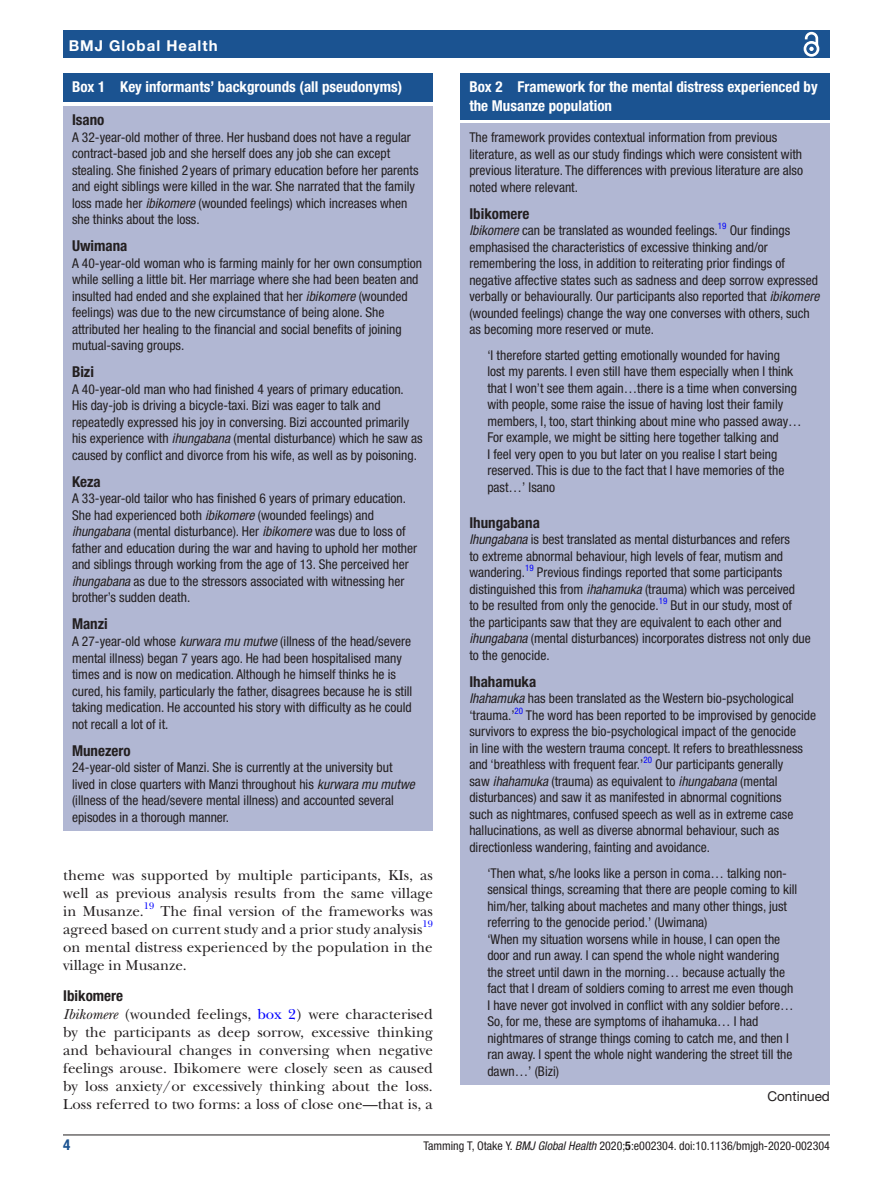
<style>
.page{position:relative;width:893px;height:1191px;background:#fff}
.page>*{position:absolute;margin:0;border:0;box-sizing:border-box;transform-origin:0 0}
.t1{font:15px/18px "New Baskerville";color:#231f20;text-align:justify}
.t2{font:700 condensed 15px/18px "Helvetica Neue LT Std";color:#fff}
.t3{font:700 condensed 15px "Helvetica Neue LT Std";color:#231f20}
.t4{font:700 15px "Helvetica Neue LT Std";letter-spacing:.065em;color:#fff}
.t5{font:700 condensed 15px "Helvetica Neue LT Std";color:#1b5391}
.t6{font:condensed 13.5px/16.5px "Helvetica Neue LT Std";color:#231f20}
.t7{font:13.5px "Helvetica Neue LT Std";color:#231f20}
.t8{font:condensed 12px "Helvetica Neue LT Std";color:#231f20}
.t9{font:9.9px "New Baskerville";color:#00f}
.s1{font-style:italic}
.s2{color:#00f}
.s3{font-weight:700}
</style>
<div class="page">
<hr style="left:63px;top:1134px;width:767px;height:1px;background:#231f20">
<div style="left:63px;top:31px;width:767px;height:27px;background:#1b5391"></div>
<svg style="left:803px;top:31px;width:17px;height:26px"></svg>
<div style="left:63px;top:73px;width:370px;height:28px;background:#1b5391"></div>
<div style="left:63px;top:106px;width:370px;height:724px;background:#b1b7d3"></div>
<div style="left:460px;top:73px;width:370px;height:46px;background:#1b5391"></div>
<div style="left:460px;top:124px;width:370px;height:960px;background:#b1b7d3"></div>
<p class="t4" style="left:69px;top:36px;width:150px">BMJ Global Health</p>
<p class="t2" style="left:72px;top:78px;width:332px">Box 1 Key informants’ backgrounds (all pseudonyms)</p>
<p class="t3" style="left:72px;top:111px;width:34px">Isano</p>
<p class="t6" style="left:72px;top:129px;width:348px">A 32-year-old mother of three. Her husband does not have a regular contract-based job and she herself does any job she can except stealing. She finished 2 years of primary education before her parents and eight siblings were killed in the war. She narrated that the family loss made her <span class="s1">ibikomere</span> (wounded feelings) which increases when she thinks about the loss.</p>
<p class="t3" style="left:72px;top:237px;width:57px">Uwimana</p>
<p class="t6" style="left:72px;top:255px;width:352px">A 40-year-old woman who is farming mainly for her own consumption while selling a little bit. Her marriage where she had been beaten and insulted had ended and she explained that her <span class="s1">ibikomere</span> (wounded feelings) was due to the new circumstance of being alone. She attributed her healing to the financial and social benefits of joining mutual-saving groups.</p>
<p class="t3" style="left:72px;top:363px;width:23px">Bizi</p>
<p class="t6" style="left:72px;top:381px;width:352px">A 40-year-old man who had finished 4 years of primary education.<br>His day-job is driving a bicycle-taxi. Bizi was eager to talk and repeatedly expressed his joy in conversing. Bizi accounted primarily his experience with <span class="s1">ihungabana</span> (mental disturbance) which he saw as caused by conflict and divorce from his wife, as well as by poisoning.</p>
<p class="t3" style="left:72px;top:472px;width:30px">Keza</p>
<p class="t6" style="left:72px;top:490px;width:347px">A 33-year-old tailor who has finished 6 years of primary education.<br>She had experienced both <span class="s1">ibikomere</span> (wounded feelings) and <span class="s1">ihungabana</span> (mental disturbance). Her <span class="s1">ibikomere</span> was due to loss of father and education during the war and having to uphold her mother and siblings through working from the age of 13. She perceived her <span class="s1">ihungabana</span> as due to the stressors associated with witnessing her brother’s sudden death.</p>
<p class="t3" style="left:72px;top:615px;width:37px">Manzi</p>
<p class="t6" style="left:72px;top:633px;width:342px">A 27-year-old whose <span class="s1">kurwara mu mutwe</span> (illness of the head/severe mental illness) began 7 years ago. He had been hospitalised many times and is now on medication. Although he himself thinks he is cured, his family, particularly the father, disagrees because he is still taking medication. He accounted his story with difficulty as he could not recall a lot of it.</p>
<p class="t3" style="left:72px;top:741px;width:60px">Munezero</p>
<p class="t6" style="left:72px;top:759px;width:344px">24-year-old sister of Manzi. She is currently at the university but lived in close quarters with Manzi throughout his <span class="s1">kurwara mu mutwe </span>(illness of the head/severe mental illness) and accounted several episodes in a thorough manner.</p>
<p class="t1" style="left:63px;top:866px;width:371px">theme was supported by multiple participants, KIs, as well as previous analysis results from the same village in Musanze.</p>
<p class="t9" style="left:144px;top:900px;width:12px">19</p>
<p class="t1" style="left:63px;top:902px;width:371px;text-indent:97px">The final version of the frameworks was agreed based on current study and a prior study analysis</p>
<p class="t9" style="left:422px;top:918px;width:12px">19</p>
<p class="t1" style="left:63px;top:938px;width:371px">on mental distress experienced by the population in the village in Musanze.</p>
<p class="t3" style="left:63px;top:987px;width:61px">Ibikomere</p>
<p class="t1" style="left:63px;top:1005px;width:371px"><span class="s1">Ibikomere</span> (wounded feelings, <span class="s2">box 2</span>) were characterised by the participants as deep sorrow, excessive thinking and behavioural changes in conversing when negative feelings arouse. Ibikomere were closely seen as caused by loss anxiety/or excessively thinking about the loss.<br>Loss referred to two forms: a loss of close one—that is, a</p>
<p class="t2" style="left:469px;top:78px;width:350px">Box 2 Framework for the mental distress experienced by the Musanze population</p>
<p class="t6" style="left:469px;top:129px;width:335px">The framework provides contextual information from previous literature, as well as our study findings which were consistent with previous literature. The differences with previous literature are also noted where relevant.</p>
<p class="t3" style="left:469px;top:204px;width:61px">Ibikomere</p>
<p class="t6" style="left:469px;top:222px;width:351px"><span class="s1">Ibikomere</span> can be translated as wounded feelings.<sup>19</sup> Our findings emphasised the characteristics of excessive thinking and/or remembering the loss, in addition to reiterating prior findings of negative affective states such as sadness and deep sorrow expressed verbally or behaviourally. Our participants also reported that <span class="s1">ibikomere </span>(wounded feelings) change the way one converses with others, such as becoming more reserved or mute.</p>
<p class="t6" style="left:487px;top:347px;width:316px">‘I therefore started getting emotionally wounded for having<br>lost my parents. I even still have them especially when I think that I won’t see them again…there is a time when conversing with people, some raise the issue of having lost their family members, I, too, start thinking about mine who passed away… For example, we might be sitting here together talking and<br>I feel very open to you but later on you realise I start being reserved. This is due to the fact that I have memories of the past…’ Isano</p>
<p class="t3" style="left:469px;top:513px;width:72px">Ihungabana</p>
<p class="t6" style="left:469px;top:531px;width:343px"><span class="s1">Ihungabana</span> is best translated as mental disturbances and refers<br>to extreme abnormal behaviour, high levels of fear, mutism and wandering.<sup>19</sup> Previous findings reported that some participants distinguished this from <span class="s1">ihahamuka</span> (trauma) which was perceived<br>to be resulted from only the genocide.<sup>19</sup> But in our study, most of the participants saw that they are equivalent to each other and <span class="s1">ihungabana</span> (mental disturbances) incorporates distress not only due to the genocide.</p>
<p class="t3" style="left:469px;top:672px;width:68px">Ihahamuka</p>
<p class="t6" style="left:469px;top:690px;width:348px"><span class="s1">Ihahamuka</span> has been translated as the Western bio-psychological ‘trauma.’<sup>20</sup> The word has been reported to be improvised by genocide survivors to express the bio-psychological impact of the genocide<br>in line with the western trauma concept. It refers to breathlessness and ‘breathless with frequent fear.’<sup>20</sup> Our participants generally<br>saw <span class="s1">ihahamuka</span> (trauma) as equivalent to <span class="s1">ihungabana</span> (mental disturbances) and saw it as manifested in abnormal cognitions<br>such as nightmares, confused speech as well as in extreme case hallucinations, as well as diverse abnormal behaviour, such as directionless wandering, fainting and avoidance.</p>
<p class="t6" style="left:487px;top:864px;width:311px">‘Then what, s/he looks like a person in coma… talking non&shy;sensical things, screaming that there are people coming to kill him/her, talking about machetes and many other things, just referring to the genocide period.’ (Uwimana)<br>‘When my situation worsens while in house, I can open the door and run away. I can spend the whole night wandering the street until dawn in the morning… because actually the fact that I dream of soldiers coming to arrest me even though I have never got involved in conflict with any soldier before… So, for me, these are symptoms of ihahamuka… I had nightmares of strange things coming to catch me, and then I ran away. I spent the whole night wandering the street till the dawn…’ (Bizi)</p>
<p class="t7" style="left:767px;top:1087px;width:64px">Continued</p>
<p class="t5" style="left:63px;top:1135px;width:9px">4</p>
<p class="t8" style="left:423px;top:1138px;width:408px">Tamming T, Otake Y. <span class="s1">BMJ Global Health</span> 2020;<span class="s3">5</span>:e002304. doi:10.1136/bmjgh-2020-002304</p>
</div>
